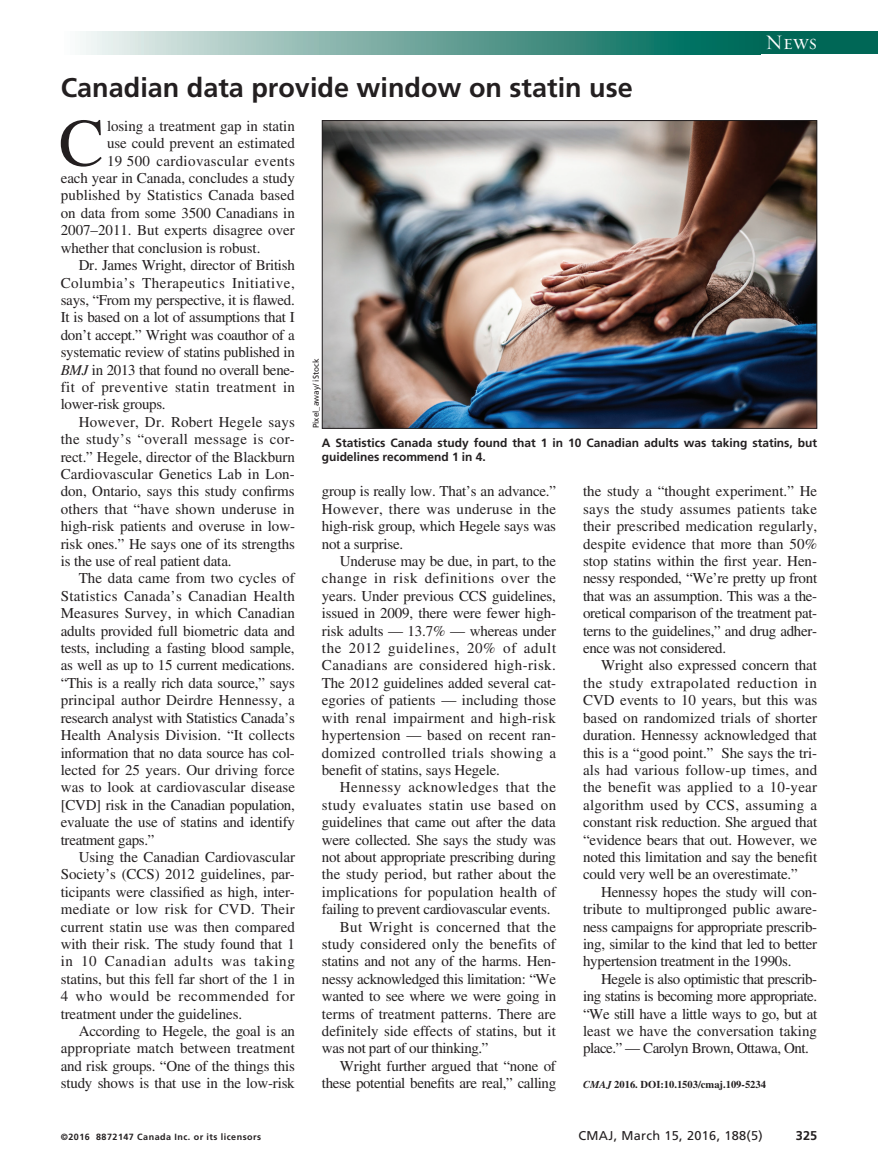
<style>
.page{position:relative;width:878px;height:1175px;background:#fff}
.page>*{position:absolute;margin:0;border:0;box-sizing:border-box;transform-origin:0 0}
.DC{font:67.5px "Times LT Std";color:#231f20}
.Article_title{font:700 27px "Frutiger LT Std";color:#231f20}
.t1{font:21px "Requiem Display HTF Small Caps";color:#fff}
.DC-2{font:15px/17.4px "Times LT Std";letter-spacing:-.01em;color:#231f20;text-align:justify}
.DC-3{font:15px "Times LT Std";letter-spacing:.01em;color:#231f20}
.DC-4{font:15px "Times LT Std";letter-spacing:.025em;color:#231f20}
.t2{font:12.75px "Frutiger LT Std";letter-spacing:.025em;color:#231f20}
.t3{font:700 12.75px "Frutiger LT Std";color:#231f20}
.Fig_caption{font:700 12px/14.2px "Frutiger LT Std";color:#231f20}
.Article_id{font:700 10.5px "Times LT Std";color:#231f20}
.t4{font:700 9px "Frutiger LT Std";letter-spacing:.05em;color:#231f20}
.PC{font:8.25px "Frutiger LT Std";color:#231f20}
.s1{font-style:italic}
</style>
<div class="page">
<div style="left:751px;top:32px;width:127px;height:22px;background:#006756"></div>
<div style="left:61px;top:32px;width:699px;height:22px;background:linear-gradient(to right,#f6f4f3,#00614f)"></div>
<img style="left:324px;top:122px;width:491px;height:305px">
<div style="left:322px;top:120px;width:495px;height:309px;border:1px solid #231f20"></div>
<p class="Article_title" style="left:61px;top:72px;width:573px">Canadian data provide window on statin use</p>
<h3 class="t1" style="left:765px;top:30px;width:53px">News</h3>
<p class="DC" style="left:59px;top:105px;width:47px">C</p>
<p class="DC-2" style="left:107px;top:117px;width:189px">losing a treatment gap in statin</p>
<p class="DC-2" style="left:107px;top:134px;width:189px">use could prevent an estimated</p>
<p class="DC-4" style="left:107px;top:152px;width:189px">19 500 cardiovascular events</p>
<p class="DC-2" style="left:61px;top:169px;width:236px">each year in Canada, concludes a study</p>
<p class="DC-3" style="left:61px;top:187px;width:235px">published by Statistics Canada based</p>
<p class="DC-2" style="left:61px;top:204px;width:236px">on data from some 3500 Canadians in</p>
<p class="DC-2" style="left:61px;top:221px;width:235px">2007–2011. But experts disagree over</p>
<p class="DC-2" style="left:61px;top:239px;width:201px">whether that conclusion is robust.</p>
<p class="DC-2" style="left:61px;top:256px;width:236px;text-indent:18px">Dr. James Wright, director of British Columbia’s Therapeutics Initiative, says, “From my perspective, it is flawed.<br>It is based on a lot of assumptions that I don’t accept.” Wright was coauthor of a systematic review of statins published in <span class="s1">BMJ</span> in 2013 that found no overall bene&shy;fit of preventive statin treatment in lower-risk groups.</p>
<p class="DC-2" style="left:61px;top:413px;width:236px;text-indent:18px">However, Dr. Robert Hegele says the study’s “overall message is cor&shy;rect.” Hegele, director of the Blackburn Cardiovascular Genetics Lab in Lon&shy;don, Ontario, says this study confirms others that “have shown underuse in high-risk patients and overuse in low&shy;risk ones.” He says one of its strengths is the use of real patient data.</p>
<p class="DC-2" style="left:61px;top:569px;width:236px;text-indent:18px">The data came from two cycles of Statistics Canada’s Canadian Health Measures Survey, in which Canadian adults provided full biometric data and tests, including a fasting blood sample, as well as up to 15 current medications. “This is a really rich data source,” says principal author Deirdre Hennessy, a research analyst with Statistics Canada’s Health Analysis Division. “It collects information that no data source has col&shy;lected for 25 years. Our driving force was to look at cardiovascular disease [CVD] risk in the Canadian population, evaluate the use of statins and identify treatment gaps.”</p>
<p class="DC-2" style="left:61px;top:848px;width:236px;text-indent:18px">Using the Canadian Cardiovascular Society’s (CCS) 2012 guidelines, par&shy;ticipants were classified as high, inter&shy;mediate or low risk for CVD. Their current statin use was then compared with their risk. The study found that 1 in 10 Canadian adults was taking statins, but this fell far short of the 1 in 4 who would be recommended for treatment under the guidelines.</p>
<p class="DC-2" style="left:61px;top:1022px;width:236px;text-indent:18px">According to Hegele, the goal is an appropriate match between treatment and risk groups. “One of the things this study shows is that use in the low-risk</p>
<p class="PC" style="left:311px;top:428px;width:71px;rotate:-90deg">Pixel_away/ iStock</p>
<p class="Fig_caption" style="left:322px;top:435px;width:497px">A Statistics Canada study found that 1 in 10 Canadian adults was taking statins, but guidelines recommend 1 in 4.</p>
<p class="DC-2" style="left:322px;top:482px;width:236px">group is really low. That’s an advance.” However, there was underuse in the high-risk group, which Hegele says was not a surprise.</p>
<p class="DC-2" style="left:322px;top:552px;width:236px;text-indent:18px">Underuse may be due, in part, to the change in risk definitions over the years. Under previous CCS guidelines, issued in 2009, there were fewer high&shy;risk adults — 13.7% — whereas under the 2012 guidelines, 20% of adult Canadians are considered high-risk.<br>The 2012 guidelines added several cat&shy;egories of patients — including those with renal impairment and high-risk hypertension — based on recent ran&shy;domized controlled trials showing a benefit of statins, says Hegele.</p>
<p class="DC-2" style="left:322px;top:778px;width:236px;text-indent:18px">Hennessy acknowledges that the study evaluates statin use based on guidelines that came out after the data were collected. She says the study was not about appropriate prescribing during the study period, but rather about the implications for population health of failing to prevent cardiovascular events.</p>
<p class="DC-2" style="left:322px;top:917px;width:236px;text-indent:18px">But Wright is concerned that the study considered only the benefits of statins and not any of the harms. Hen&shy;nessy acknowledged this limitation: “We wanted to see where we were going in terms of treatment patterns. There are definitely side effects of statins, but it was not part of our thinking.”</p>
<p class="DC-2" style="left:322px;top:1057px;width:236px;text-align:right">Wright further argued that “none of these potential benefits are real,” calling</p>
<p class="DC-2" style="left:583px;top:482px;width:236px">the study a “thought experiment.” He says the study assumes patients take their prescribed medication regularly, despite evidence that more than 50% stop statins within the first year. Hen&shy;nessy responded, “We’re pretty up front that was an assumption. This was a the&shy;oretical comparison of the treatment pat&shy;terns to the guidelines,” and drug adher&shy;ence was not considered.</p>
<p class="DC-2" style="left:583px;top:656px;width:236px;text-indent:18px">Wright also expressed concern that the study extrapolated reduction in CVD events to 10 years, but this was based on randomized trials of shorter duration. Hennessy acknowledged that this is a “good point.” She says the tri&shy;als had various follow-up times, and the benefit was applied to a 10-year algorithm used by CCS, assuming a constant risk reduction. She argued that “evidence bears that out. However, we noted this limitation and say the benefit could very well be an overestimate.”</p>
<p class="DC-2" style="left:583px;top:883px;width:235px;text-indent:18px">Hennessy hopes the study will con&shy;tribute to multipronged public aware&shy;ness campaigns for appropriate prescrib&shy;ing, similar to the kind that led to better hypertension treatment in the 1990s.</p>
<p class="DC-2" style="left:583px;top:970px;width:236px;text-indent:18px">Hegele is also optimistic that prescrib&shy;ing statins is becoming more appropriate. “We still have a little ways to go, but at least we have the conversation taking place.” — Carolyn Brown, Ottawa, Ont.</p>
<p class="Article_id" style="left:583px;top:1078px;width:184px"><span class="s1">CMAJ</span> 2016. DOI:10.1503/cmaj.109-5234</p>
<p class="t4" style="left:61px;top:1131px;width:202px">©2016 8872147 Canada Inc. or its licensors</p>
<p class="t2" style="left:578px;top:1127px;width:186px">CMAJ, March 15, 2016, 188(5)</p>
<p class="t3" style="left:795px;top:1127px;width:23px">325</p>
</div>
